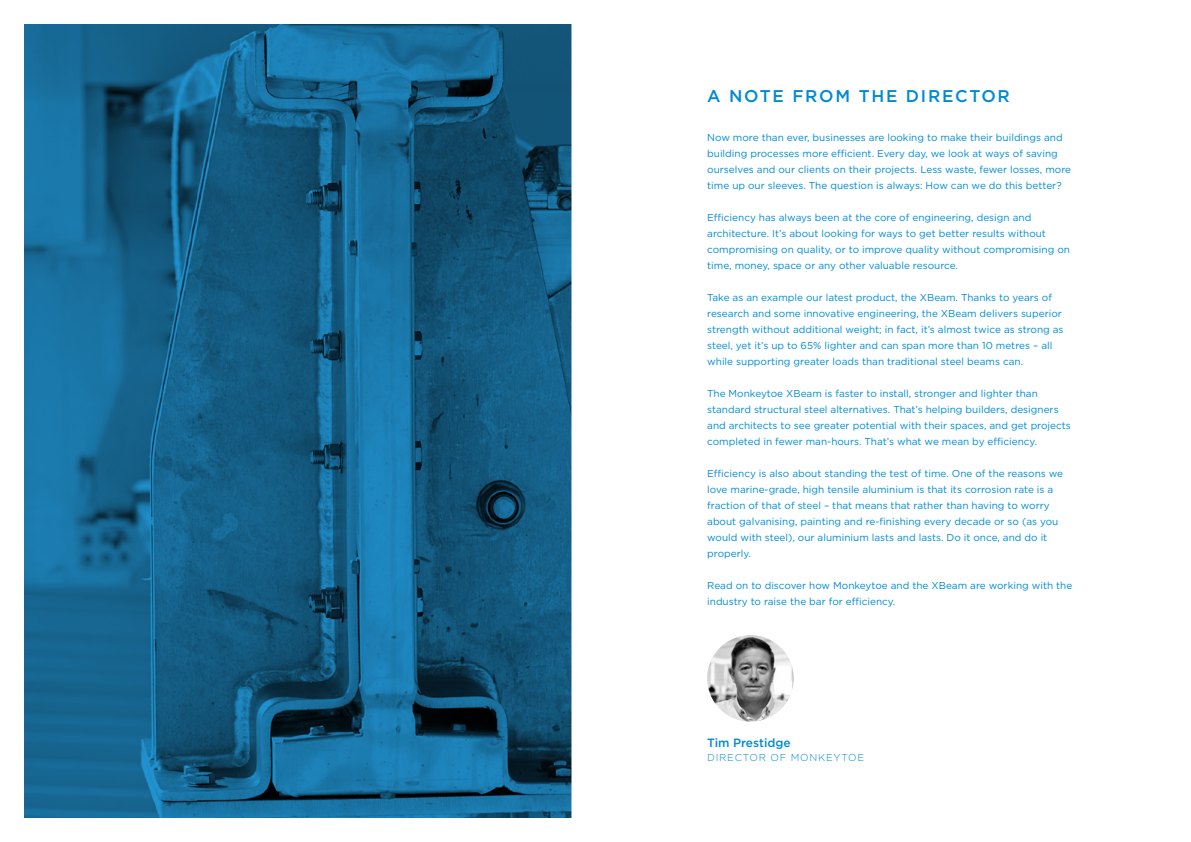
<style>
.page{position:relative;width:1191px;height:842px;background:#fff}
.page>*{position:absolute;margin:0;border:0;box-sizing:border-box;transform-origin:0 0}
.t1{font:500 17px "Gotham";letter-spacing:.1em;color:#008ad1}
.t2{font:500 12px "Gotham";color:#008ad1}
.t3{font:10px/16px "Gotham";color:#008ad1}
.t4{font:300 10px "Gotham";letter-spacing:.075em;color:#008ad1}
</style>
<div class="page">
<svg style="left:25px;top:25px;width:545px;height:792px;background:#145f88"></svg>
<img style="left:707px;top:635px;width:86px;height:86px;border-radius:43px">
<h1 class="t1" style="left:707px;top:85px;width:304px">A NOTE FROM THE DIRECTOR</h1>
<p class="t3" style="left:707px;top:129px;width:365px">Now more than ever, businesses are looking to make their buildings and building processes more efficient. Every day, we look at ways of saving ourselves and our clients on their projects. Less waste, fewer losses, more time up our sleeves. The question is always: How can we do this better?</p>
<p class="t3" style="left:707px;top:209px;width:364px">Efficiency has always been at the core of engineering, design and architecture. It’s about looking for ways to get better results without compromising on quality, or to improve quality without compromising on time, money, space or any other valuable resource.</p>
<p class="t3" style="left:707px;top:289px;width:358px">Take as an example our latest product, the XBeam. Thanks to years of research and some innovative engineering, the XBeam delivers superior strength without additional weight; in fact, it’s almost twice as strong as steel, yet it’s up to 65% lighter and can span more than 10 metres – all while supporting greater loads than traditional steel beams can.</p>
<p class="t3" style="left:707px;top:385px;width:365px">The Monkeytoe XBeam is faster to install, stronger and lighter than standard structural steel alternatives. That’s helping builders, designers and architects to see greater potential with their spaces, and get projects completed in fewer man-hours. That’s what we mean by efficiency.</p>
<p class="t3" style="left:707px;top:465px;width:357px">Efficiency is also about standing the test of time. One of the reasons we love marine-grade, high tensile aluminium is that its corrosion rate is a fraction of that of steel – that means that rather than having to worry about galvanising, painting and re-finishing every decade or so (as you would with steel), our aluminium lasts and lasts. Do it once, and do it properly.</p>
<p class="t3" style="left:707px;top:577px;width:367px">Read on to discover how Monkeytoe and the XBeam are working with the industry to raise the bar for efficiency.</p>
<p class="t2" style="left:707px;top:735px;width:85px">Tim Prestidge</p>
<p class="t4" style="left:707px;top:751px;width:158px">DIRECTOR OF MONKEYTOE</p>
</div>
